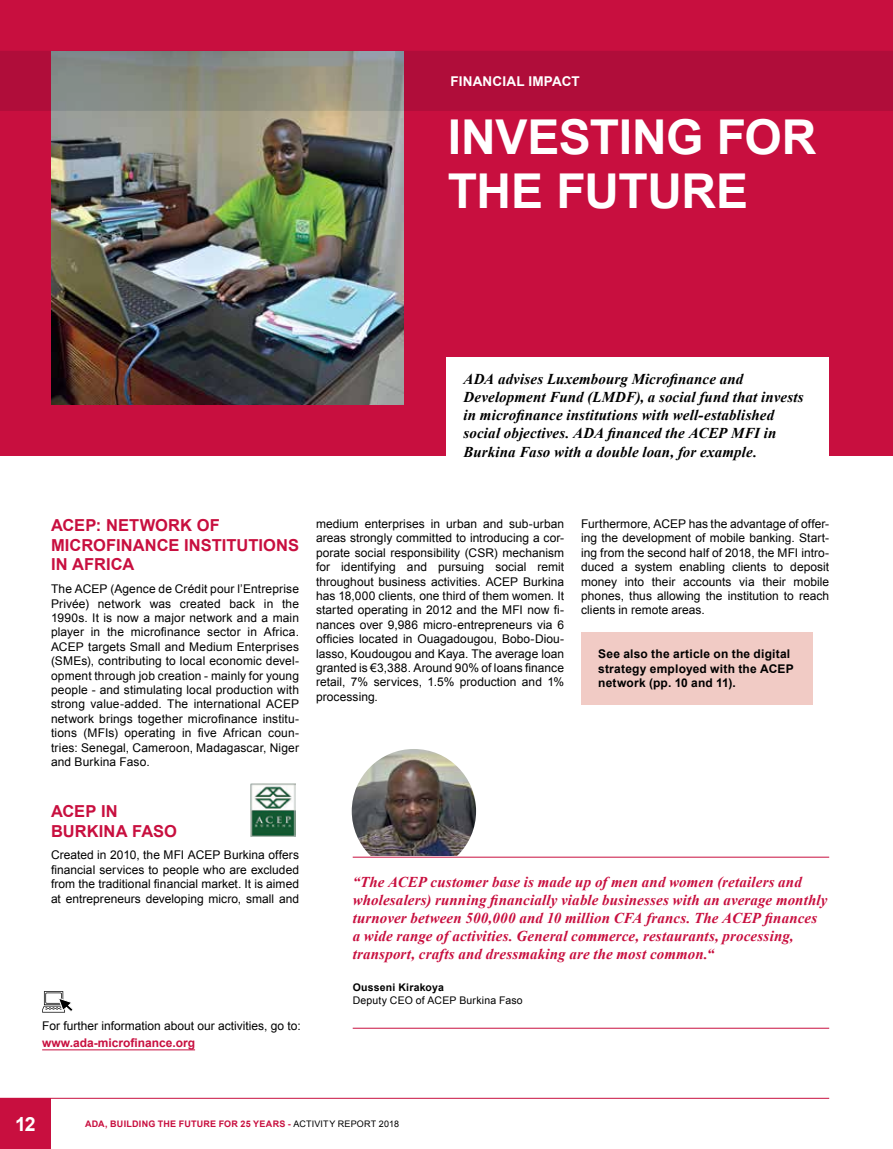
<style>
.page{position:relative;width:893px;height:1149px;background:#fff}
.page>*{position:absolute;margin:0;border:0;box-sizing:border-box;transform-origin:0 0}
.t1{font:700 48px/54px "Arial";letter-spacing:-.01em;color:#fff}
.t2{font:700 19.5px "Arial";color:#fff}
.t3{font:700 16.5px/19.5px "Arial";letter-spacing:.005em;color:#c80f3f}
.t4{font:italic 700 15px/18px "Times New Roman";letter-spacing:.01em;color:#c80f3f}
.t5{font:italic 700 15px/18px "Times New Roman";letter-spacing:.01em;color:#000}
.t6{font:700 13.5px "Arial";letter-spacing:.015em;color:#fff}
.t7{font:12px/14.4px "Arial";letter-spacing:.005em;color:#000;text-align:justify}
.t8{font:700 12px/14.4px "Arial";letter-spacing:.02em;color:#000}
.t9{font:700 12px "Arial";color:#c80f3f}
.t10{font:10.5px "Arial";letter-spacing:.015em;color:#000}
.t11{font:700 10.5px "Arial";letter-spacing:.02em;color:#000}
.t12{font:700 9px "Arial";letter-spacing:.025em;color:#c80f3f}
.s1{font-weight:400;color:#000}
</style>
<div class="page">
<div style="left:0;top:1097px;width:51px;height:51px;background:#c80f3f"></div>
<hr style="left:0;top:1097px;width:829px;height:1px;background:#c80f3f">
<div style="left:0;top:0;width:893px;height:455px;background:#c80f3f"></div>
<img style="left:51px;top:111px;width:353px;height:293px">
<svg style="left:0;top:51px;width:893px;height:60px;background:#a14057"></svg>
<div style="left:446px;top:357px;width:383px;height:149px;background:#fff"></div>
<img style="left:250px;top:783px;width:45px;height:53px">
<img style="left:352px;top:748px;width:124px;height:125px;border-radius:62px">
<div style="left:352px;top:856px;width:124px;height:32px;background:#fff"></div>
<hr style="left:353px;top:856px;width:476px;height:1px;background:#c80f3f">
<hr style="left:353px;top:1027px;width:476px;height:1px;background:#c80f3f">
<div style="left:581px;top:632px;width:231px;height:72px;background:#f1cbc5"></div>
<hr style="left:42px;top:1049px;width:153px;height:1px;background:#c80f3f">
<svg style="left:42px;top:991px;width:31px;height:22px"></svg>
<p class="t6" style="left:450px;top:73px;width:131px">FINANCIAL IMPACT</p>
<h1 class="t1" style="left:448px;top:112px;width:370px">INVESTING FOR<br>THE FUTURE</h1>
<p class="t5" style="left:463px;top:370px;width:342px">ADA advises Luxembourg Microfinance and Development Fund (LMDF), a social fund that invests in microfinance institutions with well-established social objectives. ADA financed the ACEP MFI in Burkina Faso with a double loan, for example.</p>
<h3 class="t3" style="left:51px;top:516px;width:250px">ACEP: NETWORK OF<br>MICROFINANCE INSTITUTIONS<br>IN AFRICA</h3>
<p class="t7" style="left:51px;top:581px;width:250px">The ACEP (Agence de Crédit pour l’Entreprise Privée) network was created back in the 1990s. It is now a major network and a main player in the microfinance sector in Africa.<br>ACEP targets Small and Medium Enterprises (SMEs), contributing to local economic devel&shy;opment through job creation - mainly for young people - and stimulating local production with strong value-added. The international ACEP network brings together microfinance institu&shy;tions (MFIs) operating in five African coun&shy;tries: Senegal, Cameroon, Madagascar, Niger and Burkina Faso.</p>
<h3 class="t3" style="left:51px;top:801px;width:127px">ACEP IN<br>BURKINA FASO</h3>
<p class="t7" style="left:51px;top:847px;width:250px">Created in 2010, the MFI ACEP Burkina offers financial services to people who are excluded from the traditional financial market. It is aimed at entrepreneurs developing micro, small and</p>
<p class="t7" style="left:42px;top:1018px;width:260px">For further information about our activities, go to:</p>
<p class="t9" style="left:42px;top:1034px;width:154px">www.ada-microfinance.org</p>
<p class="t7" style="left:316px;top:516px;width:250px">medium enterprises in urban and sub-urban areas strongly committed to introducing a cor&shy;porate social responsibility (CSR) mechanism for identifying and pursuing social remit throughout business activities. ACEP Burkina has 18,000 clients, one third of them women. It started operating in 2012 and the MFI now fi&shy;nances over 9,986 micro-entrepreneurs via 6 officies located in Ouagadougou, Bobo-Diou&shy;lasso, Koudougou and Kaya. The average loan granted is €3,388. Around 90% of loans finance retail, 7% services, 1.5% production and 1% processing.</p>
<p class="t7" style="left:581px;top:516px;width:250px">Furthermore, ACEP has the advantage of offer&shy;ing the development of mobile banking. Start&shy;ing from the second half of 2018, the MFI intro&shy;duced a system enabling clients to deposit money into their accounts via their mobile phones, thus allowing the institution to reach clients in remote areas.</p>
<p class="t8" style="left:598px;top:647px;width:197px">See also the article on the digital strategy employed with the ACEP network (pp. 10 and 11).</p>
<p class="t4" style="left:353px;top:872px;width:476px">“The ACEP customer base is made up of men and women (retailers and wholesalers) running financially viable businesses with an average monthly turnover between 500,000 and 10 million CFA francs. The ACEP finances a wide range of activities. General commerce, restaurants, processing, transport, crafts and dressmaking are the most common.“</p>
<p class="t11" style="left:353px;top:979px;width:93px">Ousseni Kirakoya</p>
<p class="t10" style="left:353px;top:993px;width:171px">Deputy CEO of ACEP Burkina Faso</p>
<h2 class="t2" style="left:15px;top:1110px;width:22px">12</h2>
<p class="t12" style="left:85px;top:1117px;width:315px">ADA, BUILDING THE FUTURE FOR 25 YEARS - <span class="s1">ACTIVITY REPORT 2018</span></p>
</div>
